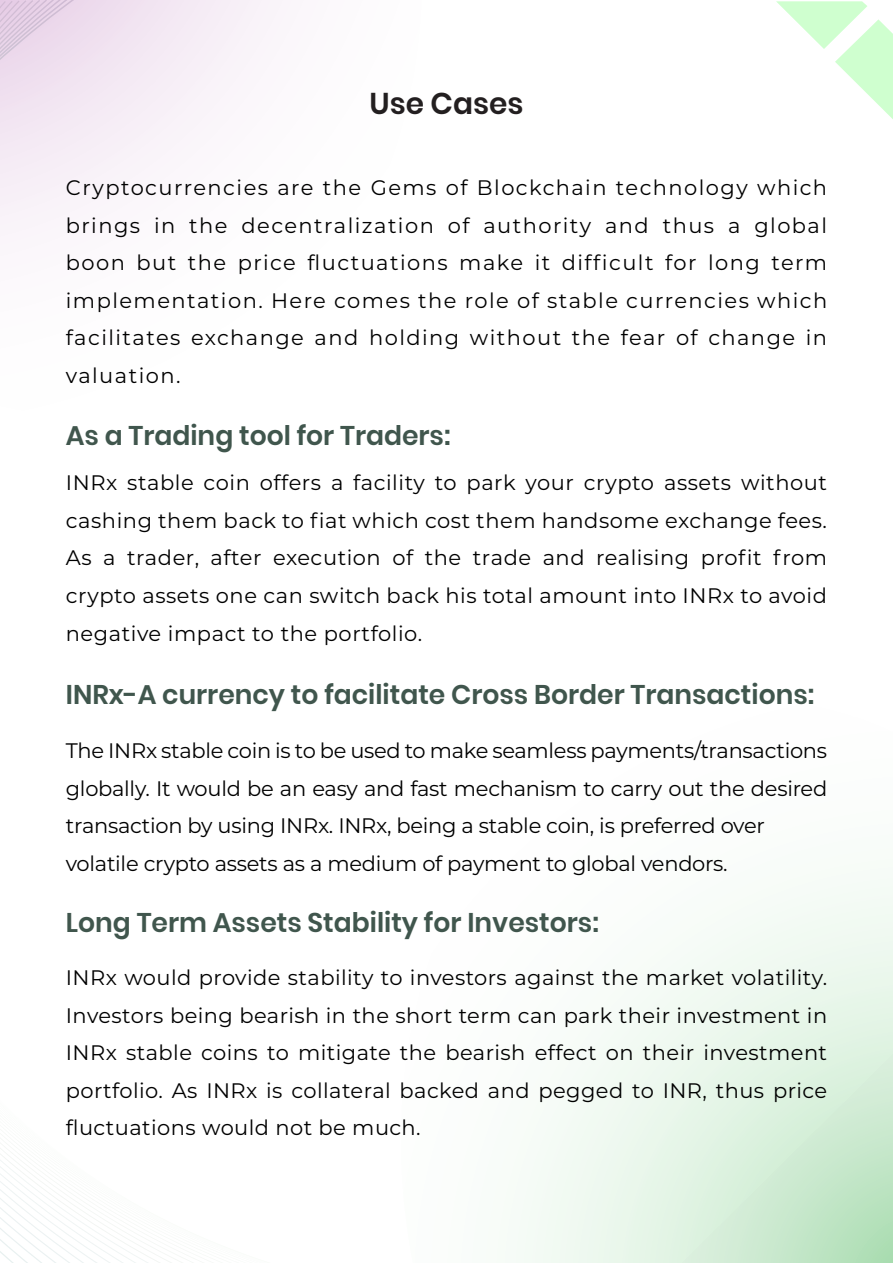
<style>
.page{position:relative;width:893px;height:1263px;background:#fff}
.page>*{position:absolute;margin:0;border:0;box-sizing:border-box;transform-origin:0 0}
.t1{font:600 30px "Poppins";color:#231f20}
.t2{font:600 27px "Poppins";color:#40564d}
.t3{font:21px/37.5px "Montserrat";letter-spacing:-.015em;color:#000;text-align:justify}
</style>
<div class="page">
<svg style="left:598px;top:886px;width:295px;height:168px"></svg>
<svg style="left:576px;top:1054px;width:317px;height:209px;background:#dbf0de"></svg>
<svg style="left:776px;top:1px;width:117px;height:118px"></svg>
<div style="left:223px;top:4px;width:17px;height:92px;background:#f8f2f8"></div>
<div style="left:206px;top:4px;width:17px;height:111px;background:#f8f1f8"></div>
<div style="left:190px;top:3px;width:16px;height:128px;background:#f7f0f7"></div>
<div style="left:173px;top:3px;width:17px;height:144px;background:#f7eff7"></div>
<svg style="left:156px;top:3px;width:17px;height:1260px"></svg>
<svg style="left:139px;top:3px;width:17px;height:1260px"></svg>
<svg style="left:122px;top:2px;width:17px;height:1261px"></svg>
<svg style="left:106px;top:2px;width:16px;height:1261px"></svg>
<svg style="left:89px;top:2px;width:17px;height:1261px"></svg>
<svg style="left:74px;top:2px;width:15px;height:1261px"></svg>
<svg style="left:0;top:0;width:74px;height:1263px"></svg>
<h1 class="t1" style="left:370px;top:86px;width:155px">Use Cases</h1>
<p class="t3" style="left:66px;top:168px;width:763px">Cryptocurrencies are the Gems of Blockchain technology which brings in the decentralization of authority and thus a global boon but the price fluctuations make it difficult for long term implementation. Here comes the role of stable currencies which facilitates exchange and holding without the fear of change in valuation.</p>
<p class="t2" style="left:66px;top:420px;width:386px">As a Trading tool for Traders:</p>
<p class="t3" style="left:66px;top:463px;width:763px">INRx stable coin offers a facility to park your crypto assets without cashing them back to fiat which cost them handsome exchange fees.<br>As a trader, after execution of the trade and realising profit from crypto assets one can switch back his total amount into INRx to avoid negative impact to the portfolio.</p>
<p class="t2" style="left:66px;top:678px;width:750px">INRx-A currency to facilitate Cross Border Transactions:</p>
<p class="t3" style="left:66px;top:731px;width:763px;text-align:left">The INRx stable coin is to be used to make seamless payments/transactions globally. It would be an easy and fast mechanism to carry out the desired transaction by using INRx. INRx, being a stable coin, is preferred over volatile crypto assets as a medium of payment to global vendors.</p>
<p class="t2" style="left:66px;top:906px;width:534px">Long Term Assets Stability for Investors:</p>
<p class="t3" style="left:66px;top:958px;width:763px">INRx would provide stability to investors against the market volatility.<br>Investors being bearish in the short term can park their investment in INRx stable coins to mitigate the bearish effect on their investment portfolio. As INRx is collateral backed and pegged to INR, thus price fluctuations would not be much.</p>
</div>
